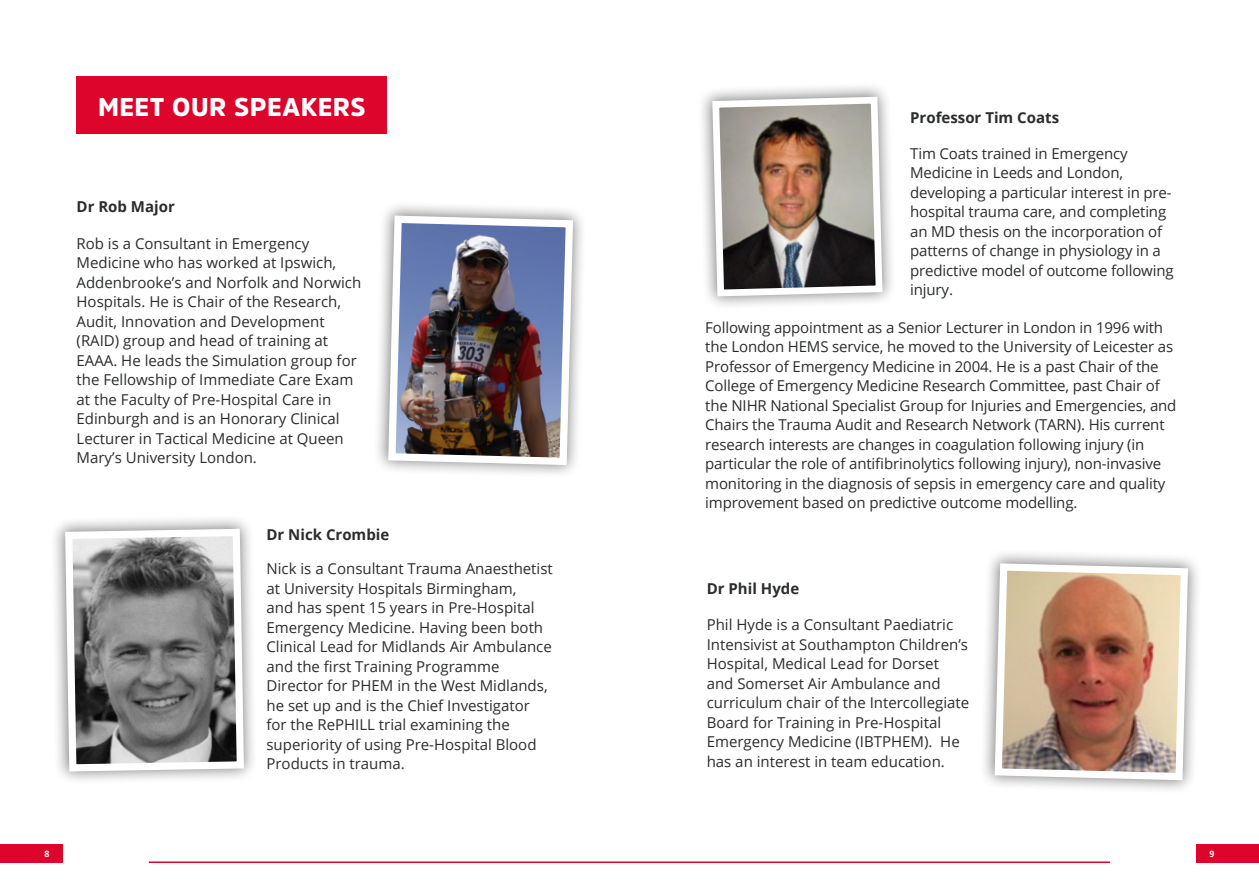
<style>
.page{position:relative;width:1259px;height:893px;background:#fff}
.page>*{position:absolute;margin:0;border:0;box-sizing:border-box;transform-origin:0 0}
.t1{font:900 25.5px "Amsi Pro";letter-spacing:.02em;color:#fff}
.t2{font:15px/19.5px "Open Sans";color:#2b2c2e}
.t3{font:700 15px "Open Sans";color:#2b2c2e}
.t4{font:700 9px "Frutiger LT Std";color:#fff}
</style>
<div class="page">
<div style="left:1196px;top:844px;width:63px;height:19px;background:#dd052b"></div>
<div style="left:0;top:844px;width:62px;height:19px;background:#dd052b"></div>
<div style="left:77px;top:77px;width:310px;height:57px;background:#dd052b"></div>
<svg style="left:378px;top:205px;width:204px;height:269px;fill:#f4f4f4"></svg>
<img style="left:384px;top:212px;width:193px;height:257px">
<svg style="left:702px;top:86px;width:190px;height:220px;fill:#f2f2f2"></svg>
<img style="left:709px;top:93px;width:177px;height:207px">
<svg style="left:55px;top:519px;width:198px;height:261px;fill:#eee"></svg>
<svg style="left:62px;top:525px;width:186px;height:250px;background:#919191"></svg>
<svg style="left:984px;top:553px;width:214px;height:237px;fill:#f3f3f3"></svg>
<img style="left:991px;top:560px;width:200px;height:224px">
<hr style="left:149px;top:861px;width:961px;height:2px;background:#dd052b">
<h1 class="t1" style="left:98px;top:90px;width:269px">MEET OUR SPEAKERS</h1>
<p class="t3" style="left:77px;top:196px;width:100px">Dr Rob Major</p>
<p class="t2" style="left:77px;top:233px;width:286px">Rob is a Consultant in Emergency Medicine who has worked at Ipswich, Addenbrooke’s and Norfolk and Norwich Hospitals. He is Chair of the Research, Audit, Innovation and Development (RAID) group and head of training at EAAA. He leads the Simulation group for the Fellowship of Immediate Care Exam at the Faculty of Pre-Hospital Care in Edinburgh and is an Honorary Clinical Lecturer in Tactical Medicine at Queen Mary’s University London.</p>
<p class="t3" style="left:266px;top:524px;width:124px">Dr Nick Crombie</p>
<p class="t2" style="left:266px;top:559px;width:288px">Nick is a Consultant Trauma Anaesthetist at University Hospitals Birmingham,<br>and has spent 15 years in Pre-Hospital Emergency Medicine. Having been both Clinical Lead for Midlands Air Ambulance and the first Training Programme Director for PHEM in the West Midlands, he set up and is the Chief Investigator for the RePHILL trial examining the superiority of using Pre-Hospital Blood Products in trauma.</p>
<p class="t3" style="left:910px;top:107px;width:150px">Professor Tim Coats</p>
<p class="t2" style="left:910px;top:143px;width:265px">Tim Coats trained in Emergency<br>Medicine in Leeds and London, developing a particular interest in pre&shy;hospital trauma care, and completing an MD thesis on the incorporation of patterns of change in physiology in a predictive model of outcome following injury.</p>
<p class="t2" style="left:705px;top:317px;width:473px">Following appointment as a Senior Lecturer in London in 1996 with the London HEMS service, he moved to the University of Leicester as Professor of Emergency Medicine in 2004. He is a past Chair of the College of Emergency Medicine Research Committee, past Chair of the NIHR National Specialist Group for Injuries and Emergencies, and Chairs the Trauma Audit and Research Network (TARN). His current research interests are changes in coagulation following injury (in particular the role of antifibrinolytics following injury), non-invasive monitoring in the diagnosis of sepsis in emergency care and quality improvement based on predictive outcome modelling.</p>
<p class="t3" style="left:706px;top:578px;width:94px">Dr Phil Hyde</p>
<p class="t2" style="left:706px;top:615px;width:264px">Phil Hyde is a Consultant Paediatric Intensivist at Southampton Children’s Hospital, Medical Lead for Dorset and Somerset Air Ambulance and curriculum chair of the Intercollegiate Board for Training in Pre-Hospital Emergency Medicine (IBTPHEM). He has an interest in team education.</p>
<p class="t4" style="left:44px;top:848px;width:7px">8</p>
<p class="t4" style="left:1209px;top:848px;width:7px">9</p>
</div>
